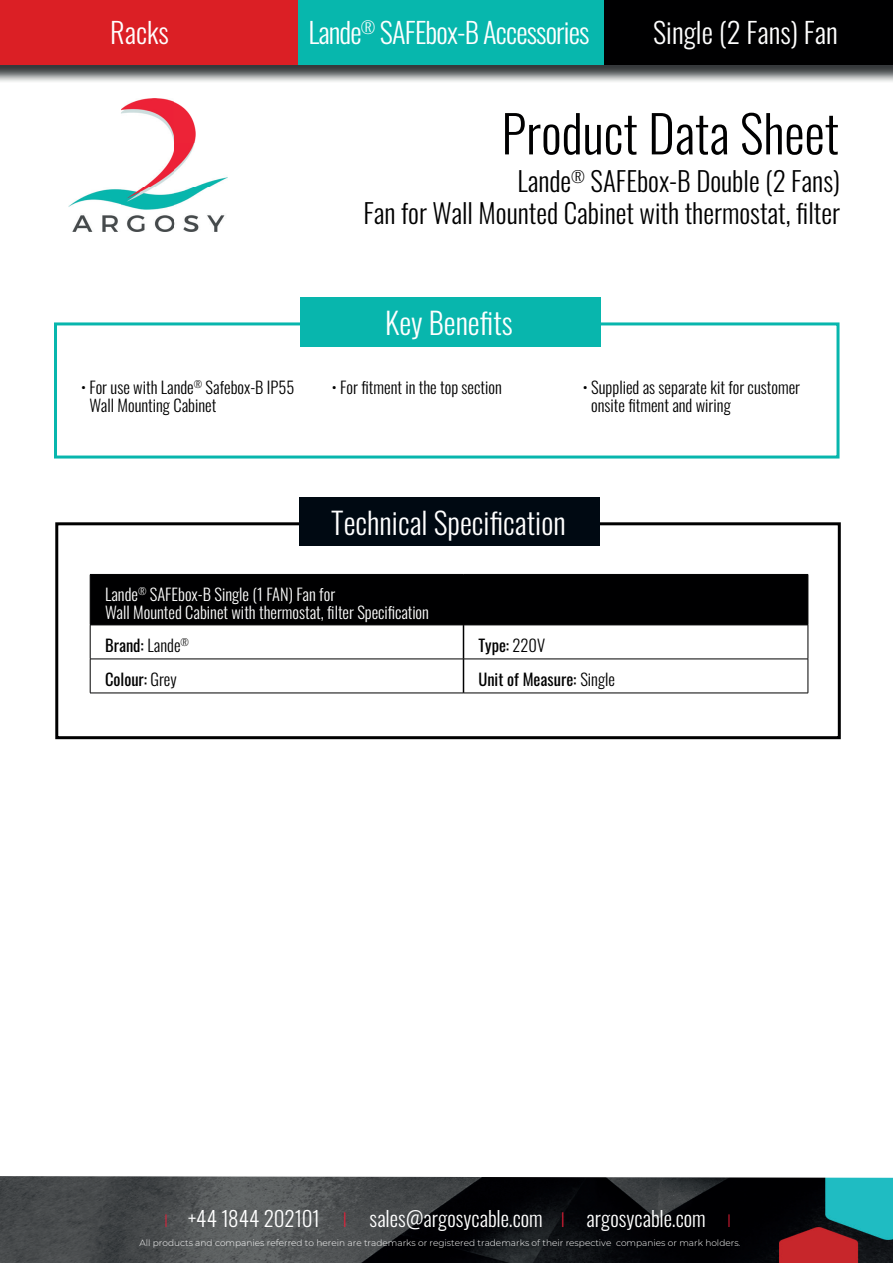
<style>
.page{position:relative;width:893px;height:1263px;background:#fff}
.page>*{position:absolute;margin:0;border:0;box-sizing:border-box;transform-origin:0 0}
.t1{font:300 51px "Oswald";color:#000001}
.t2{font:300 30px "Oswald";color:#fff}
.t3{font:300 28.5px "Oswald";letter-spacing:-.03em;color:#fff}
.t4{font:300 28.5px "Oswald";color:#fff}
.t5{font:300 27px/32.4px "Oswald";color:#000001;text-align:right}
.t6{font:300 21px "Oswald";color:#fff}
.t7{font:300 16.5px/18px "Oswald";color:#000001}
.t8{font:300 16.5px/18px "Oswald";color:#fff}
.t9{font:16.5px "Oswald";color:#000001}
.t10{font:300 9px "Montserrat";color:#fff}
.s1{font-weight:300}
.s2{font-family:"Montserrat";font-size:18px;color:#ed1e38}
.s3{font-family:"Montserrat";color:#ed1e38}
</style>
<div class="page">
<img style="left:68px;top:99px;width:159px;height:133px">
<img style="left:0;top:64px;width:893px;height:18px">
<div style="left:0;top:0;width:893px;height:64px;background:#db1f25"></div>
<div style="left:596px;top:0;width:297px;height:64px;background:#000001"></div>
<div style="left:298px;top:0;width:305px;height:64px;background:#07b7ad"></div>
<img style="left:0;top:1176px;width:893px;height:87px">
<div style="left:54px;top:322px;width:785px;height:136px;border:3px solid #08b6ad"></div>
<div style="left:300px;top:298px;width:300px;height:49px;background:#08b6ad"></div>
<div style="left:55px;top:522px;width:786px;height:217px;border:3px solid #000001"></div>
<div style="left:299px;top:497px;width:301px;height:49px;background:#000912"></div>
<div style="left:91px;top:575px;width:717px;height:50px;background:#000001"></div>
<hr style="left:90px;top:574px;width:373px;height:1px;background:#000001">
<hr style="left:90px;top:575px;width:1px;height:50px;background:#000001">
<hr style="left:463px;top:574px;width:345px;height:1px;background:#000001">
<hr style="left:808px;top:575px;width:1px;height:50px;background:#000001">
<hr style="left:90px;top:625px;width:373px;height:1px;background:#000001">
<hr style="left:90px;top:625px;width:1px;height:34px;background:#000001">
<hr style="left:463px;top:625px;width:345px;height:1px;background:#000001">
<hr style="left:808px;top:625px;width:1px;height:34px;background:#000001">
<hr style="left:90px;top:659px;width:373px;height:1px;background:#000001">
<hr style="left:90px;top:659px;width:1px;height:34px;background:#000001">
<hr style="left:463px;top:659px;width:345px;height:1px;background:#000001">
<hr style="left:808px;top:659px;width:1px;height:34px;background:#000001">
<hr style="left:463px;top:575px;width:1px;height:50px;background:#000001">
<hr style="left:463px;top:625px;width:1px;height:34px;background:#000001">
<hr style="left:463px;top:659px;width:1px;height:34px;background:#000001">
<hr style="left:90px;top:693px;width:373px;height:1px;background:#000001">
<hr style="left:463px;top:693px;width:345px;height:1px;background:#000001">
<h3 class="t3" style="left:110px;top:7px;width:60px">Racks</h3>
<h3 class="t3" style="left:308px;top:7px;width:283px">Lande<sup>®</sup> SAFEbox-B Accessories</h3>
<h3 class="t4" style="left:653px;top:7px;width:186px">Single (2 Fans) Fan</h3>
<h1 class="t1" style="left:501px;top:88px;width:339px">Product Data Sheet</h1>
<h3 class="t5" style="left:363px;top:162px;width:478px">Lande<sup>®</sup> SAFEbox-B Double (2 Fans)<br>Fan for Wall Mounted Cabinet with thermostat, filter</h3>
<h2 class="t2" style="left:385px;top:296px;width:129px">Key Benefits</h2>
<p class="t7" style="left:89px;top:376px;width:206px;text-indent:-8px">• For use with Lande<sup>®</sup> Safebox-B IP55<br>Wall Mounting Cabinet</p>
<p class="t7" style="left:332px;top:376px;width:171px">• For fitment in the top section</p>
<p class="t7" style="left:591px;top:376px;width:210px;text-indent:-8px">• Supplied as separate kit for customer onsite fitment and wiring</p>
<h2 class="t2" style="left:331px;top:496px;width:236px">Technical Specification</h2>
<p class="t8" style="left:105px;top:583px;width:325px">Lande<sup>®</sup> SAFEbox-B Single (1 FAN) Fan for<br>Wall Mounted Cabinet with thermostat, filter Specification</p>
<p class="t9" style="left:105px;top:630px;width:85px">Brand: <span class="s1">Lande</span><sup>®</sup></p>
<p class="t9" style="left:478px;top:630px;width:68px">Type: <span class="s1">220V</span></p>
<p class="t9" style="left:105px;top:664px;width:73px">Colour: <span class="s1">Grey</span></p>
<p class="t9" style="left:478px;top:664px;width:138px">Unit of Measure: <span class="s1">Single</span></p>
<p class="t6" style="left:164px;top:1199px;width:570px"><span class="s2">I</span> +44 1844 202101 <span class="s3">I</span> sales@argosycable.com <span class="s3">I</span> argosycable.com <span class="s2">I</span></p>
<p class="t10" style="left:139px;top:1237px;width:602px">All products and companies referred to herein are trademarks or registered trademarks of their respective companies or mark holders.</p>
</div>
